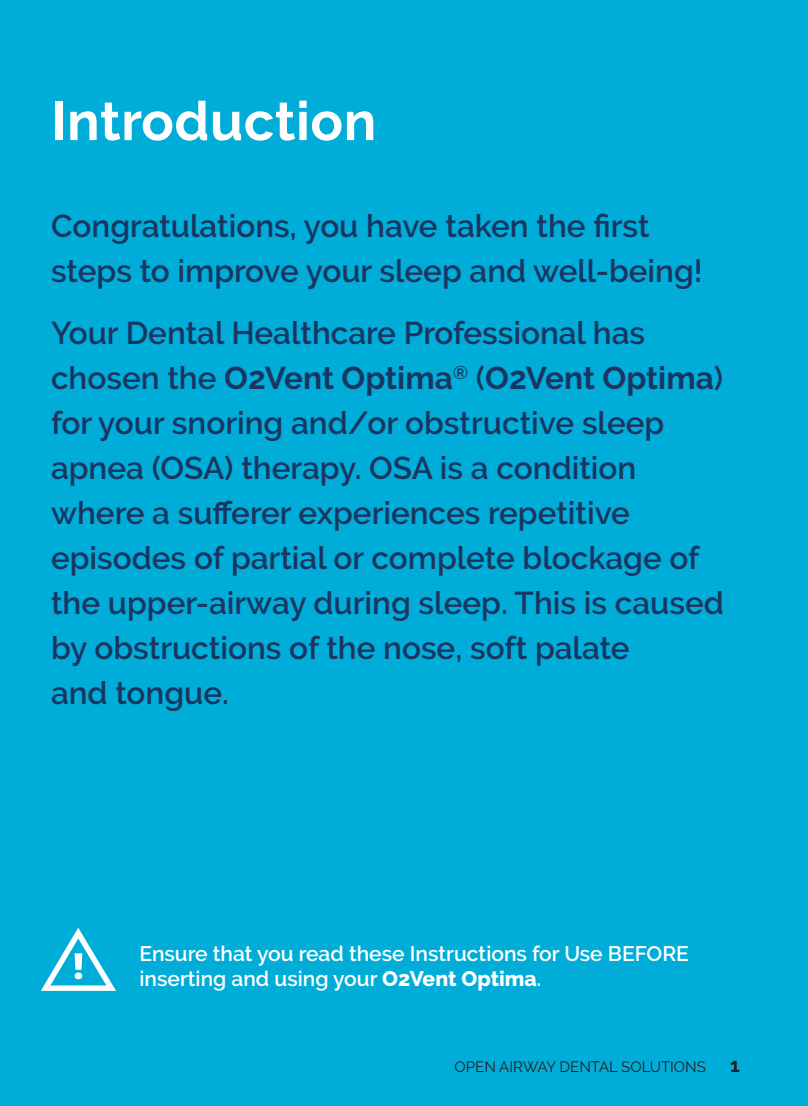
<style>
.page{position:relative;width:808px;height:1106px;background:#00add8}
.page>*{position:absolute;margin:0;border:0;box-sizing:border-box;transform-origin:0 0}
.HEADER_Intro{font:700 54px "Raleway";letter-spacing:.01em;color:#fff}
.INTRO_1{font:600 31.5px/45px "Raleway";color:#193662}
.WARNING_1{font:600 21px/25.5px "Raleway";color:#fff}
.t1{font:700 19.5px "Raleway";color:#231f20}
.t2{font:15px "Raleway";color:#231f20}
.s1{font-weight:700}
.s2{font-weight:800}
</style>
<div class="page">
<svg style="left:41px;top:927px;width:75px;height:63px"></svg>
<p class="HEADER_Intro" style="left:51px;top:90px;width:327px">Introduction</p>
<p class="INTRO_1" style="left:51px;top:204px;width:653px">Congratulations, you have taken the first steps to improve your sleep and well-being!</p>
<p class="INTRO_1" style="left:51px;top:311px;width:674px">Your Dental Healthcare Professional has chosen the <span class="s1">O2Vent Optima</span><sup>®</sup> (<span class="s1">O2Vent Optima</span>) for your snoring and/or obstructive sleep apnea (OSA) therapy. OSA is a condition where a sufferer experiences repetitive episodes of partial or complete blockage of the upper-airway during sleep. This is caused by obstructions of the nose, soft palate<br>and tongue.</p>
<p class="WARNING_1" style="left:139px;top:940px;width:551px">Ensure that you read these Instructions for Use BEFORE inserting and using your <span class="s2">O2Vent Optima</span>.</p>
<p class="t2" style="left:455px;top:1058px;width:253px">OPEN AIRWAY DENTAL SOLUTIONS</p>
<p class="t1" style="left:730px;top:1053px;width:11px">1</p>
</div>
